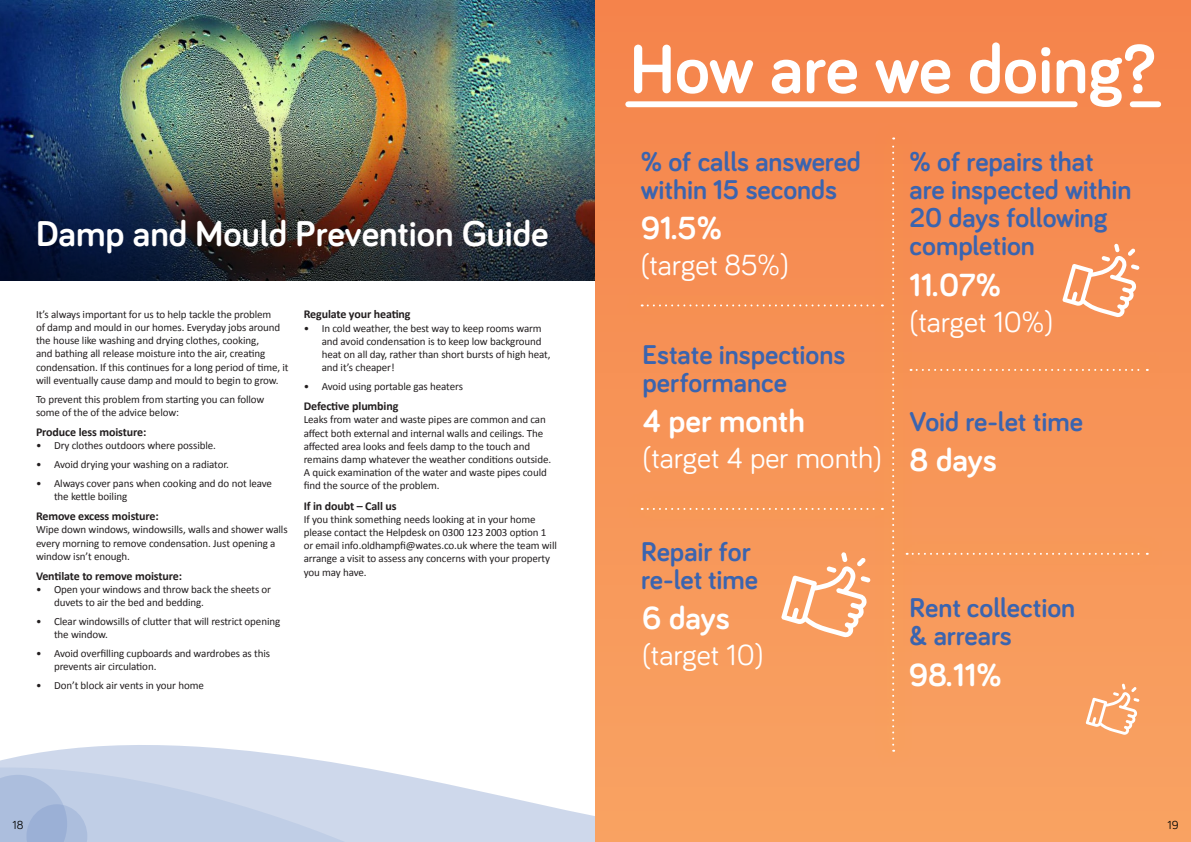
<style>
.page{position:relative;width:1191px;height:842px;background:#fff}
.page>*{position:absolute;margin:0;border:0;box-sizing:border-box;transform-origin:0 0}
.t1{font:700 70.7px "Bariol";color:#fff}
.Heading{font:700 37px "Bariol";color:#fff}
.t2{font:700 33px "Bariol";color:#fff}
.t3{font:30px "Bariol";color:#fff}
.t4{font:700 28px/28px "Bariol";color:#3b64af}
.Body{font:700 12px "Calibri";letter-spacing:-.01em;color:#231f20}
.t5{font:12px "Bariol";color:#040503}
.Body-2{font:11px/13.2px "Calibri";letter-spacing:-.01em;color:#231f20}
</style>
<div class="page">
<svg style="left:0;top:745px;width:595px;height:97px;fill:#ced8eb"></svg>
<svg style="left:0;top:764px;width:362px;height:78px;background:#c1cee6"></svg>
<img style="left:0;top:0;width:595px;height:93px">
<img style="left:0;top:93px;width:595px;height:188px">
<div style="left:595px;top:0;width:596px;height:842px;background:linear-gradient(to bottom,#f5844c,#f9a362)"></div>
<div style="left:874px;top:124px;width:37px;height:641px;background:#f79555"></div>
<svg style="left:892px;top:137px;width:2px;height:615px"></svg>
<svg style="left:1062px;top:244px;width:77px;height:74px"></svg>
<svg style="left:781px;top:552px;width:89px;height:86px"></svg>
<svg style="left:1085px;top:683px;width:54px;height:52px"></svg>
<div style="left:896px;top:351px;width:265px;height:37px;background:#f69254"></div>
<svg style="left:910px;top:369px;width:237px;height:2px"></svg>
<div style="left:627px;top:287px;width:269px;height:37px;background:#f69052"></div>
<svg style="left:641px;top:304px;width:242px;height:2px"></svg>
<div style="left:892px;top:535px;width:269px;height:37px;background:#f79959"></div>
<svg style="left:906px;top:553px;width:241px;height:2px"></svg>
<div style="left:628px;top:101px;width:446px;height:6px;background:#fff"></div>
<div style="left:1132px;top:101px;width:26px;height:6px;background:#fff"></div>
<div style="left:627px;top:490px;width:269px;height:37px;background:#f79757"></div>
<svg style="left:641px;top:508px;width:242px;height:2px"></svg>
<p class="Heading" style="left:36px;top:208px;width:514px">Damp and Mould Prevention Guide</p>
<p class="Body-2" style="left:36px;top:307px;width:254px">It’s always important for us to help tackle the problem<br>of damp and mould in our homes. Everyday jobs around the house like washing and drying clothes, cooking,<br>and bathing all release moisture into the air, creating condensation. If this continues for a long period of time, it will eventually cause damp and mould to begin to grow.</p>
<p class="Body-2" style="left:36px;top:392px;width:230px">To prevent this problem from starting you can follow some of the of the advice below:</p>
<p class="Body" style="left:36px;top:423px;width:112px">Produce less moisture:</p>
<p class="Body-2" style="left:36px;top:438px;width:181px">• Dry clothes outdoors where possible.</p>
<p class="Body-2" style="left:36px;top:457px;width:194px">• Avoid drying your washing on a radiator.</p>
<p class="Body-2" style="left:54px;top:476px;width:219px;text-indent:-18px">• Always cover pans when cooking and do not leave the kettle boiling</p>
<p class="Body" style="left:36px;top:508px;width:124px">Remove excess moisture:</p>
<p class="Body-2" style="left:36px;top:522px;width:253px">Wipe down windows, windowsills, walls and shower walls every morning to remove condensation. Just opening a window isn’t enough.</p>
<p class="Body" style="left:36px;top:567px;width:147px">Ventilate to remove moisture:</p>
<p class="Body-2" style="left:54px;top:582px;width:219px;text-indent:-18px">• Open your windows and throw back the sheets or duvets to air the bed and bedding.</p>
<p class="Body-2" style="left:54px;top:614px;width:228px;text-indent:-18px">• Clear windowsills of clutter that will restrict opening the window.</p>
<p class="Body-2" style="left:54px;top:646px;width:218px;text-indent:-18px">• Avoid overfilling cupboards and wardrobes as this prevents air circulation.</p>
<p class="Body-2" style="left:36px;top:678px;width:169px">• Don’t block air vents in your home</p>
<p class="Body" style="left:304px;top:306px;width:108px">Regulate your heating</p>
<p class="Body-2" style="left:322px;top:321px;width:230px;text-indent:-18px">• In cold weather, the best way to keep rooms warm and avoid condensation is to keep low background heat on all day, rather than short bursts of high heat, and it’s cheaper!</p>
<p class="Body-2" style="left:304px;top:379px;width:161px">• Avoid using portable gas heaters</p>
<p class="Body" style="left:304px;top:398px;width:96px">Defective plumbing</p>
<p class="Body-2" style="left:304px;top:413px;width:249px">Leaks from water and waste pipes are common and can affect both external and internal walls and ceilings. The affected area looks and feels damp to the touch and remains damp whatever the weather conditions outside.<br>A quick examination of the water and waste pipes could find the source of the problem.</p>
<p class="Body" style="left:304px;top:497px;width:94px">If in doubt – Call us</p>
<p class="Body-2" style="left:304px;top:512px;width:255px">If you think something needs looking at in your home please contact the Helpdesk on 0300 123 2003 option 1 or email info.oldhampfi@wates.co.uk where the team will arrange a visit to assess any concerns with your property you may have.</p>
<p class="t1" style="left:630px;top:21px;width:527px">How are we doing?</p>
<p class="t4" style="left:640px;top:146px;width:221px">% of calls answered within 15 seconds</p>
<p class="t2" style="left:640px;top:205px;width:83px">91.5%</p>
<p class="t3" style="left:640px;top:244px;width:150px">(target 85%)</p>
<p class="t4" style="left:642px;top:340px;width:204px">Estate inspections performance</p>
<p class="t2" style="left:642px;top:398px;width:164px">4 per month</p>
<p class="t3" style="left:642px;top:438px;width:241px">(target 4 per month)</p>
<p class="t4" style="left:641px;top:536px;width:118px">Repair for re-let time</p>
<p class="t2" style="left:642px;top:595px;width:89px">6 days</p>
<p class="t3" style="left:642px;top:634px;width:123px">(target 10)</p>
<p class="t4" style="left:909px;top:146px;width:223px">% of repairs that are inspected within<br>20 days following completion</p>
<p class="t2" style="left:909px;top:263px;width:93px">11.07%</p>
<p class="t3" style="left:909px;top:302px;width:145px">(target 10%)</p>
<p class="t4" style="left:909px;top:407px;width:175px">Void re-let time</p>
<p class="t2" style="left:909px;top:438px;width:89px">8 days</p>
<p class="t4" style="left:909px;top:593px;width:167px">Rent collection &amp; arrears</p>
<p class="t2" style="left:909px;top:653px;width:94px">98.11%</p>
<p class="t5" style="left:13px;top:816px;width:12px">18</p>
<p class="t5" style="left:1167px;top:816px;width:13px">19</p>
</div>
